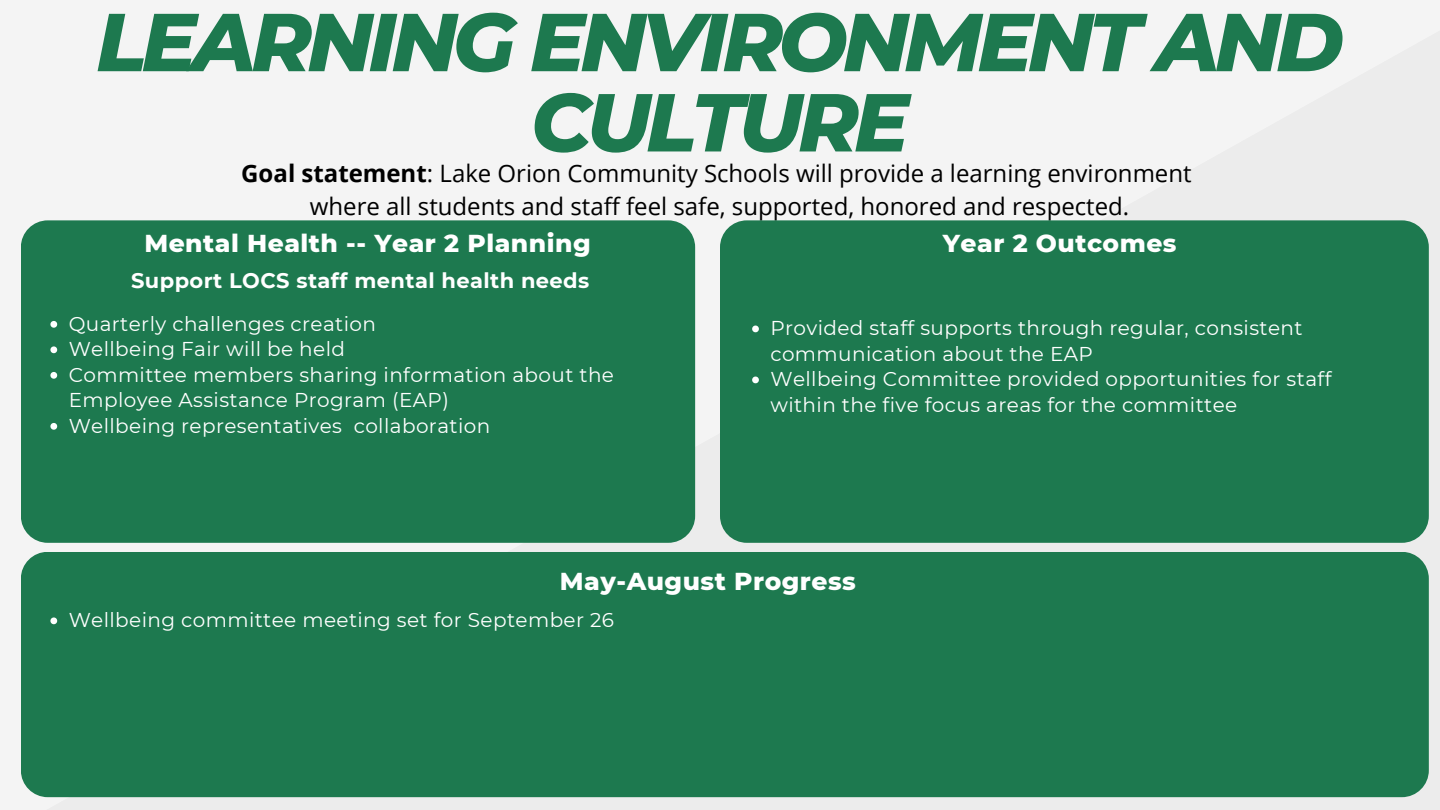
<style>
.page{position:relative;width:1440px;height:810px;background:#f4f4f4}
.page>*{position:absolute;margin:0;border:0;box-sizing:border-box;transform-origin:0 0}
.t1{font:italic 800 82px/80.2px "Montserrat";letter-spacing:-.06em;color:#1d794f;text-align:center}
.t2{font:800 25px "Montserrat";letter-spacing:.02em;color:#fff}
.t3{font:24px "Open Sans";color:#000}
.t4{font:700 21px "Montserrat";letter-spacing:.02em;color:#fff}
.t5{font:20px/25.5px "Montserrat";letter-spacing:.02em;color:#fff}
.s1{font-weight:700}
</style>
<div class="page">
<div style="left:21px;top:220px;width:674px;height:323px;background:#1d794f;border-radius:27px"></div>
<div style="left:720px;top:220px;width:709px;height:323px;background:#1d794f;border-radius:27px"></div>
<div style="left:21px;top:552px;width:1408px;height:245px;background:#1d794f;border-radius:27px"></div>
<svg style="left:50px;top:321px;width:7px;height:7px"></svg>
<svg style="left:50px;top:346px;width:7px;height:7px"></svg>
<svg style="left:50px;top:372px;width:7px;height:7px"></svg>
<svg style="left:50px;top:423px;width:7px;height:7px"></svg>
<svg style="left:752px;top:326px;width:7px;height:6px"></svg>
<svg style="left:752px;top:377px;width:7px;height:6px"></svg>
<svg style="left:50px;top:617px;width:7px;height:7px"></svg>
<p class="t1" style="left:96px;top:2px;width:1249px">LEARNING ENVIRONMENT AND<br>CULTURE</p>
<p class="t3" style="left:241px;top:156px;width:952px"><span class="s1">Goal statement</span>: Lake Orion Community Schools will provide a learning environment</p>
<p class="t3" style="left:310px;top:189px;width:821px">where all students and staff feel safe, supported, honored and respected.</p>
<p class="t2" style="left:144px;top:228px;width:448px">Mental Health -- Year 2 Planning</p>
<p class="t4" style="left:131px;top:267px;width:460px">Support LOCS staff mental health needs</p>
<p class="t2" style="left:943px;top:228px;width:235px">Year 2 Outcomes</p>
<p class="t5" style="left:69px;top:311px;width:309px">Quarterly challenges creation</p>
<p class="t5" style="left:69px;top:336px;width:278px">Wellbeing Fair will be held</p>
<p class="t5" style="left:69px;top:362px;width:547px">Committee members sharing information about the<br>Employee Assistance Program (EAP)</p>
<p class="t5" style="left:69px;top:413px;width:423px">Wellbeing representatives collaboration</p>
<p class="t5" style="left:770px;top:315px;width:534px">Provided staff supports through regular, consistent communication about the EAP</p>
<p class="t5" style="left:770px;top:366px;width:563px">Wellbeing Committee provided opportunities for staff within the five focus areas for the committee</p>
<p class="t2" style="left:560px;top:566px;width:297px">May-August Progress</p>
<p class="t5" style="left:69px;top:607px;width:547px">Wellbeing committee meeting set for September 26</p>
</div>
